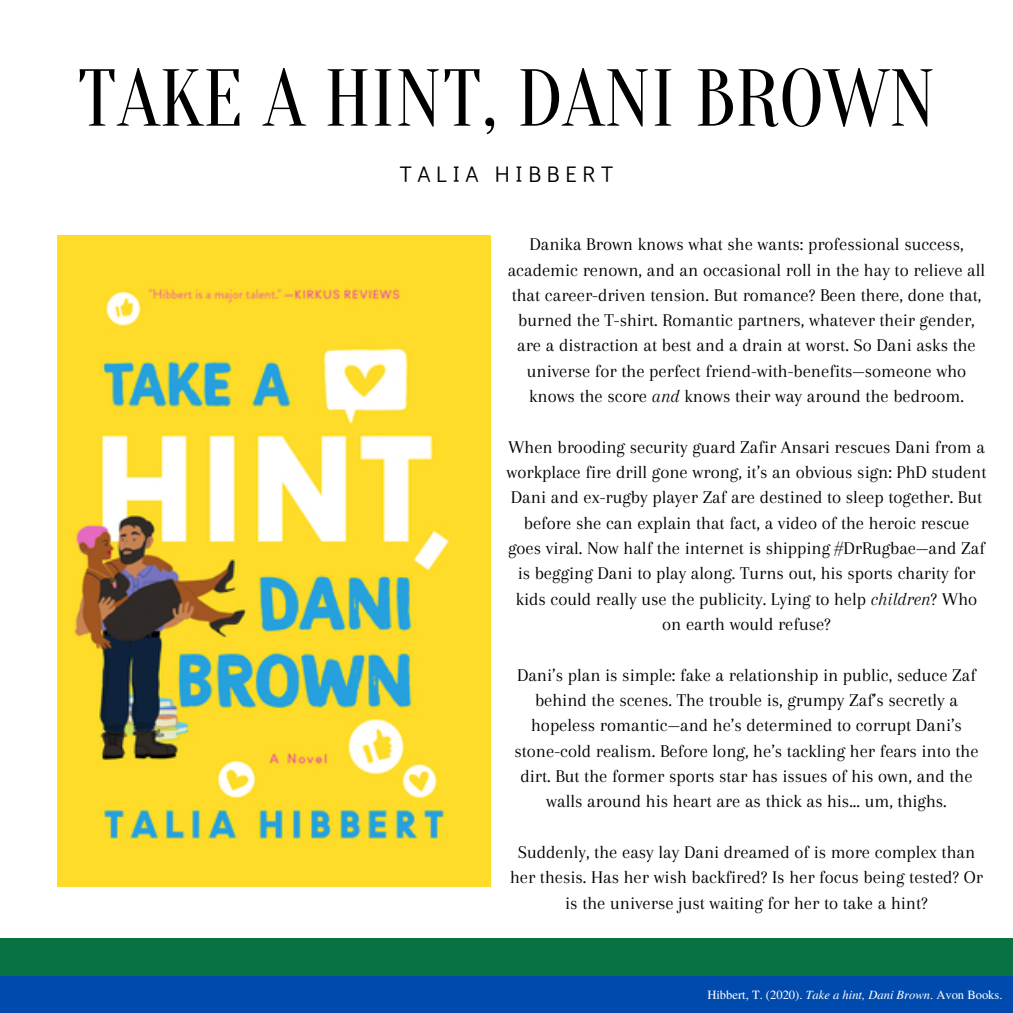
<style>
.page{position:relative;width:1013px;height:1013px;background:#fff}
.page>*{position:absolute;margin:0;border:0;box-sizing:border-box;transform-origin:0 0}
.t1{font:80.62px "Oranienbaum";color:#000}
.t2{font:22.5px "Didact Gothic";letter-spacing:.25em;color:#000}
.t3{font:18.62px/25.2px "Arapey";color:#000;text-align:center}
.t4{font:12.5px "Te X Gyre Termes";color:#fff}
.s1{font-style:italic}
</style>
<div class="page">
<div style="left:0;top:975px;width:1012px;height:37px;background:#004aad"></div>
<div style="left:0;top:938px;width:1012px;height:37px;background:#087243"></div>
<img style="left:57px;top:235px;width:433px;height:651px">
<p class="t1" style="left:77px;top:53px;width:860px">TAKE A HINT, DANI BROWN</p>
<p class="t2" style="left:400px;top:158px;width:215px">TALIA HIBBERT</p>
<p class="t3" style="left:507px;top:231px;width:479px">Danika Brown knows what she wants: professional success, academic renown, and an occasional roll in the hay to relieve all that career-driven tension. But romance? Been there, done that, burned the T-shirt. Romantic partners, whatever their gender, are a distraction at best and a drain at worst. So Dani asks the universe for the perfect friend-with-benefits—someone who knows the score <span class="s1">and</span> knows their way around the bedroom.</p>
<p class="t3" style="left:506px;top:434px;width:481px">When brooding security guard Zafir Ansari rescues Dani from a workplace fire drill gone wrong, it’s an obvious sign: PhD student Dani and ex-rugby player Zaf are destined to sleep together. But before she can explain that fact, a video of the heroic rescue goes viral. Now half the internet is shipping #DrRugbae—and Zaf is begging Dani to play along. Turns out, his sports charity for kids could really use the publicity. Lying to help <span class="s1">children</span>? Who on earth would refuse?</p>
<p class="t3" style="left:514px;top:662px;width:465px">Dani’s plan is simple: fake a relationship in public, seduce Zaf behind the scenes. The trouble is, grumpy Zaf’s secretly a hopeless romantic—and he’s determined to corrupt Dani’s stone-cold realism. Before long, he’s tackling her fears into the dirt. But the former sports star has issues of his own, and the walls around his heart are as thick as his... um, thighs.</p>
<p class="t3" style="left:510px;top:839px;width:474px">Suddenly, the easy lay Dani dreamed of is more complex than her thesis. Has her wish backfired? Is her focus being tested? Or is the universe just waiting for her to take a hint?</p>
<p class="t4" style="left:707px;top:985px;width:296px">Hibbert, T. (2020). <span class="s1">Take a hint, Dani Brown</span>. Avon Books.</p>
</div>
